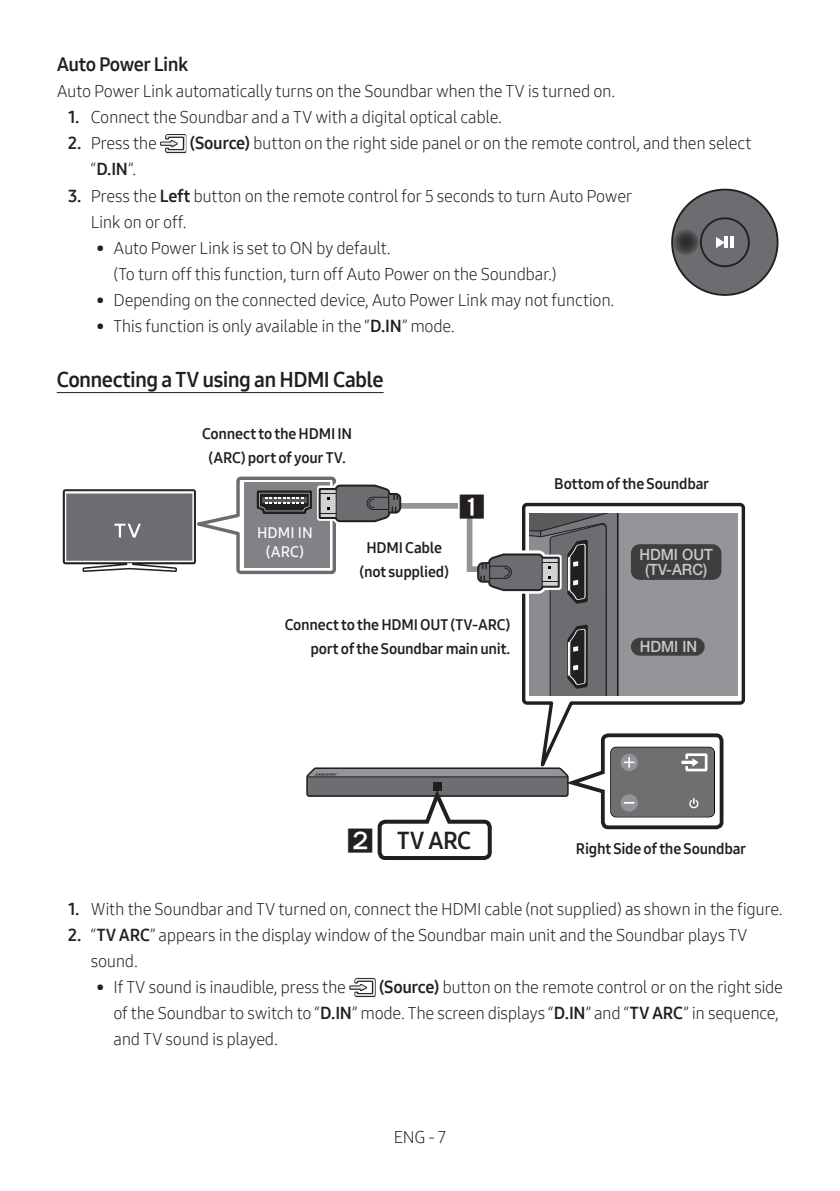
<style>
.page{position:relative;width:840px;height:1191px;background:#fff}
.page>*{position:absolute;margin:0;border:0;box-sizing:border-box;transform-origin:0 0}
.t1{font:24px "Samsung One 700";color:#231f20}
.NoTOC-Heading3{font:21px "Samsung One 700";letter-spacing:-.03em;color:#231f20}
.Heading4{font:19px "Samsung One 700";letter-spacing:-.03em;color:#231f20}
.Description-L{font:17px/26px "Samsung One 300";letter-spacing:-.02em;color:#231f20}
.t2{font:17px "Samsung One 700";color:#231f20}
.t3{font:500 15.6px/14.8px "Helvetica Neue cp";color:#c7c8ca;text-align:center;scale:.95 1}
.t4{font:15.2px/18.2px "Samsung One Korean 600";color:#fff;text-align:center}
.t5{font:15px/24px "Samsung One 700";letter-spacing:-.015em;color:#231f20;text-align:center}
.s1{font-family:"Samsung One 700"}
.s2{font-family:"Samsung One 300"}
</style>
<div class="page">
<hr style="left:57px;top:392px;width:326px;height:1px;background:#231f20">
<svg style="left:160px;top:141px;width:5px;height:5px"></svg>
<img style="left:165px;top:134px;width:21px;height:19px">
<svg style="left:522px;top:502px;width:224px;height:229px"></svg>
<svg style="left:349px;top:985px;width:5px;height:5px"></svg>
<img style="left:354px;top:978px;width:21px;height:19px">
<div style="left:670px;top:189px;width:108px;height:107px;background:#6c6d70;border:2px solid #231f20;border-radius:50%"></div>
<div style="left:699px;top:217px;width:50px;height:50px;background:#6c6d70;border:2px solid #231f20;border-radius:50%"></div>
<svg style="left:716px;top:237px;width:11px;height:11px"></svg>
<svg style="left:730px;top:237px;width:3px;height:11px"></svg>
<svg style="left:673px;top:229px;width:25px;height:26px"></svg>
<svg style="left:63px;top:476px;width:674px;height:220px"></svg>
<svg style="left:306px;top:731px;width:418px;height:129px"></svg>
<p class="Heading4" style="left:57px;top:52px;width:133px">Auto Power Link</p>
<p class="Description-L" style="left:57px;top:78px;width:559px">Auto Power Link automatically turns on the Soundbar when the TV is turned on.</p>
<p class="Description-L" style="left:68px;top:104px;width:435px"><span class="s1">1.</span> Connect the Soundbar and a TV with a digital optical cable.</p>
<p class="Description-L" style="left:68px;top:130px;width:90px"><span class="s1">2.</span> Press the</p>
<p class="Description-L" style="left:190px;top:130px;width:563px"><span class="s1">(Source)</span> button on the right side panel or on the remote control, and then select</p>
<p class="t2" style="left:91px;top:158px;width:47px"><span class="s2">“</span>D.IN<span class="s2">”.</span></p>
<p class="Description-L" style="left:91px;top:182px;width:542px;text-indent:-23px"><span class="s1">3.</span> Press the <span class="s1">Left</span> button on the remote control for 5 seconds to turn Auto Power<br>Link on or off.</p>
<p class="Description-L" style="left:113px;top:234px;width:444px;text-indent:-17px">• Auto Power Link is set to ON by default.<br>(To turn off this function, turn off Auto Power on the Soundbar.)</p>
<p class="Description-L" style="left:96px;top:286px;width:519px">• Depending on the connected device, Auto Power Link may not function.</p>
<p class="Description-L" style="left:96px;top:312px;width:359px">• This function is only available in the “<span class="s1">D.IN</span>” mode.</p>
<p class="NoTOC-Heading3" style="left:57px;top:365px;width:328px">Connecting a TV using an HDMI Cable</p>
<p class="t5" style="left:202px;top:422px;width:151px">Connect to the HDMI IN (ARC) port of your TV.</p>
<p class="t4" style="left:257px;top:524px;width:57px">HDMI IN (ARC)</p>
<p class="t5" style="left:359px;top:536px;width:91px">HDMI Cable (not supplied)</p>
<p class="t5" style="left:284px;top:612px;width:227px;text-align:right">Connect to the HDMI OUT (TV-ARC) port of the Soundbar main unit.</p>
<p class="t5" style="left:554px;top:471px;width:156px">Bottom of the Soundbar</p>
<p class="t3" style="left:639px;top:547px;width:79px">HDMI OUT (TV-ARC)</p>
<p class="t3" style="left:639px;top:639px;width:62px">HDMI IN</p>
<p class="t1" style="left:397px;top:825px;width:75px">TV ARC</p>
<p class="t5" style="left:575px;top:836px;width:172px">Right Side of the Soundbar</p>
<p class="Description-L" style="left:68px;top:896px;width:715px"><span class="s1">1.</span> With the Soundbar and TV turned on, connect the HDMI cable (not supplied) as shown in the figure.</p>
<p class="Description-L" style="left:91px;top:922px;width:658px;text-indent:-23px"><span class="s1">2.</span> “<span class="s1">TV ARC</span>” appears in the display window of the Soundbar main unit and the Soundbar plays TV sound.</p>
<p class="Description-L" style="left:96px;top:974px;width:251px">• If TV sound is inaudible, press the</p>
<p class="Description-L" style="left:113px;top:974px;width:670px;text-indent:265px"><span class="s1">(Source)</span> button on the remote control or on the right side of the Soundbar to switch to “<span class="s1">D.IN</span>” mode. The screen displays “<span class="s1">D.IN</span>” and “<span class="s1">TV ARC</span>” in sequence, and TV sound is played.</p>
<p class="Description-L" style="left:393px;top:1123px;width:54px">ENG - 7</p>
</div>
